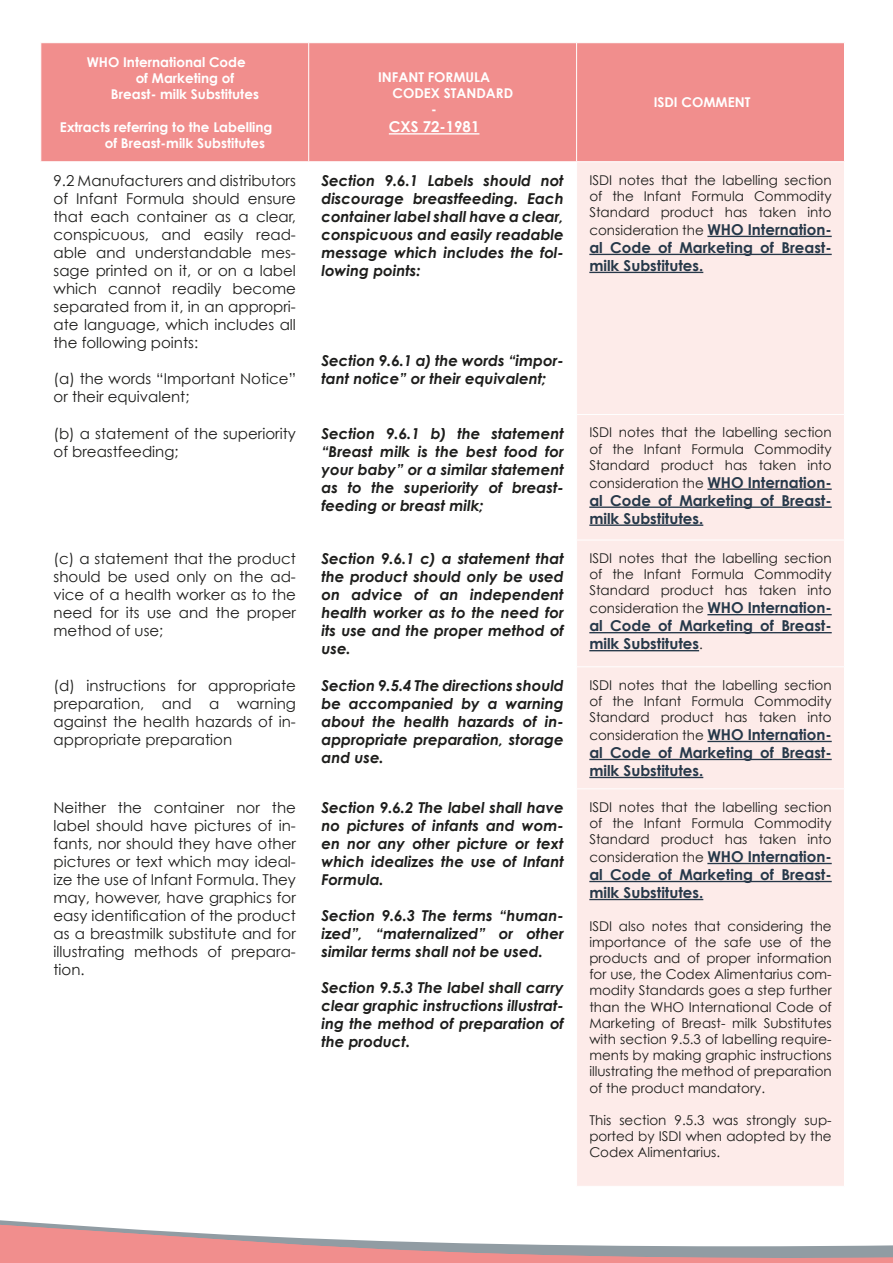
<style>
.page{position:relative;width:893px;height:1263px;background:#fff}
.page>*{position:absolute;margin:0;border:0;box-sizing:border-box;transform-origin:0 0}
.t1{font:italic 700 15px/18px "Century Gothic";color:#1d1d1b;text-align:justify}
.t2{font:15px/18px "Century Gothic";color:#1d1d1b;text-align:justify}
.t3{font:700 15px/18px "Century Gothic";color:#263849}
.t4{font:700 15px "Century Gothic";color:#fff}
.t5{font:13.5px/16.2px "Century Gothic";color:#1d1d1b;text-align:justify}
.t6{font:700 13.5px/16.2px "Century Gothic";color:#fff}
.s1{font-weight:700;font-size:15px;color:#263849}
.s2{font-weight:400;font-size:13.5px;color:#1d1d1b}
</style>
<div class="page">
<svg style="left:0;top:1225px;width:893px;height:38px"></svg>
<div style="left:42px;top:43px;width:802px;height:118px;background:#f18e8d"></div>
<div style="left:577px;top:162px;width:267px;height:1024px;background:#fdebe9"></div>
<hr style="left:308px;top:43px;width:1px;height:119px;background:#fff">
<hr style="left:576px;top:43px;width:1px;height:119px;background:#fff">
<hr style="left:577px;top:414px;width:268px;height:1px;background:#fff">
<hr style="left:577px;top:540px;width:268px;height:1px;background:#fff">
<hr style="left:577px;top:666px;width:268px;height:1px;background:#fff">
<hr style="left:577px;top:789px;width:268px;height:1px;background:#fff">
<hr style="left:389px;top:133px;width:90px;height:2px;background:#fff">
<hr style="left:707px;top:236px;width:125px;height:1px;background:#263849">
<hr style="left:589px;top:254px;width:243px;height:1px;background:#263849">
<hr style="left:589px;top:272px;width:114px;height:1px;background:#263849">
<hr style="left:707px;top:488px;width:125px;height:2px;background:#263849">
<hr style="left:589px;top:506px;width:243px;height:2px;background:#263849">
<hr style="left:589px;top:524px;width:114px;height:2px;background:#263849">
<hr style="left:707px;top:614px;width:125px;height:1px;background:#263849">
<hr style="left:589px;top:632px;width:243px;height:1px;background:#263849">
<hr style="left:589px;top:650px;width:110px;height:1px;background:#263849">
<hr style="left:707px;top:741px;width:125px;height:1px;background:#263849">
<hr style="left:589px;top:759px;width:243px;height:1px;background:#263849">
<hr style="left:589px;top:777px;width:114px;height:1px;background:#263849">
<hr style="left:707px;top:863px;width:125px;height:1px;background:#263849">
<hr style="left:589px;top:881px;width:243px;height:1px;background:#263849">
<hr style="left:589px;top:899px;width:114px;height:1px;background:#263849">
<p class="t6" style="left:87px;top:53px;width:161px">WHO International Code</p>
<p class="t6" style="left:136px;top:70px;width:100px">of Marketing of</p>
<p class="t6" style="left:111px;top:86px;width:149px">Breast- milk Substitutes</p>
<p class="t6" style="left:105px;top:118px;width:169px;text-indent:-45px">Extracts referring to the Labelling of Breast-milk Substitutes</p>
<p class="t2" style="left:54px;top:171px;width:244px">9.2 Manufacturers and distributors of Infant Formula should ensure that each container as a clear, conspicuous, and easily read&shy;able and understandable mes&shy;sage printed on it, or on a label which cannot readily become separated from it, in an appropri&shy;ate language, which includes all the following points:</p>
<p class="t2" style="left:54px;top:369px;width:244px">(a) the words “Important Notice” or their equivalent;</p>
<p class="t6" style="left:378px;top:69px;width:114px">INFANT FORMULA</p>
<p class="t6" style="left:392px;top:85px;width:122px">CODEX STANDARD</p>
<p class="t6" style="left:431px;top:101px;width:7px">-</p>
<p class="t4" style="left:389px;top:118px;width:92px">CXS 72-1981</p>
<p class="t1" style="left:321px;top:171px;width:244px">Section 9.6.1 Labels should not discourage breastfeeding. Each container label shall have a clear, conspicuous and easily readable message which includes the fol&shy;lowing points:</p>
<p class="t6" style="left:654px;top:94px;width:98px">ISDI COMMENT</p>
<p class="t5" style="left:589px;top:171px;width:244px">ISDI notes that the labelling section of the Infant Formula Commodity Standard product has taken into</p>
<p class="t5" style="left:589px;top:222px;width:244px">consideration the <span class="s1">WHO Internation-</span></p>
<p class="t3" style="left:589px;top:238px;width:244px">al Code of Marketing of Breast&shy;milk Substitutes.</p>
<p class="t1" style="left:321px;top:351px;width:244px">Section 9.6.1 a) the words “impor&shy;tant notice” or their equivalent;</p>
<p class="t2" style="left:54px;top:424px;width:244px">(b) a statement of the superiority of breastfeeding;</p>
<p class="t1" style="left:321px;top:424px;width:244px">Section 9.6.1 b) the statement “Breast milk is the best food for your baby” or a similar statement as to the superiority of breast&shy;feeding or breast milk;</p>
<p class="t5" style="left:589px;top:424px;width:244px">ISDI notes that the labelling section of the Infant Formula Commodity Standard product has taken into</p>
<p class="t5" style="left:589px;top:475px;width:244px">consideration the <span class="s1">WHO Internation-</span></p>
<p class="t3" style="left:589px;top:491px;width:244px">al Code of Marketing of Breast&shy;milk Substitutes.</p>
<p class="t2" style="left:54px;top:549px;width:244px">(c) a statement that the product should be used only on the ad&shy;vice of a health worker as to the need for its use and the proper method of use;</p>
<p class="t1" style="left:321px;top:549px;width:244px">Section 9.6.1 c) a statement that the product should only be used on advice of an independent health worker as to the need for its use and the proper method of use.</p>
<p class="t5" style="left:589px;top:550px;width:244px">ISDI notes that the labelling section of the Infant Formula Commodity Standard product has taken into</p>
<p class="t5" style="left:589px;top:600px;width:244px">consideration the <span class="s1">WHO Internation-</span></p>
<p class="t3" style="left:589px;top:616px;width:244px">al Code of Marketing of Breast&shy;milk Substitutes<span class="s2">.</span></p>
<p class="t2" style="left:54px;top:676px;width:244px">(d) instructions for appropriate preparation, and a warning against the health hazards of in&shy;appropriate preparation</p>
<p class="t1" style="left:321px;top:676px;width:244px">Section 9.5.4 The directions should be accompanied by a warning about the health hazards of in&shy;appropriate preparation, storage and use.</p>
<p class="t5" style="left:589px;top:676px;width:244px">ISDI notes that the labelling section of the Infant Formula Commodity Standard product has taken into</p>
<p class="t5" style="left:589px;top:727px;width:244px">consideration the <span class="s1">WHO Internation-</span></p>
<p class="t3" style="left:589px;top:743px;width:244px">al Code of Marketing of Breast&shy;milk Substitutes.</p>
<p class="t2" style="left:54px;top:798px;width:244px">Neither the container nor the label should have pictures of in&shy;fants, nor should they have other pictures or text which may ideal&shy;ize the use of Infant Formula. They may, however, have graphics for easy identification of the product as a breastmilk substitute and for illustrating methods of prepara&shy;tion.</p>
<p class="t1" style="left:321px;top:798px;width:244px">Section 9.6.2 The label shall have no pictures of infants and wom&shy;en nor any other picture or text which idealizes the use of Infant Formula.</p>
<p class="t1" style="left:321px;top:906px;width:244px">Section 9.6.3 The terms “human&shy;ized”, “maternalized” or other similar terms shall not be used.</p>
<p class="t1" style="left:321px;top:978px;width:244px">Section 9.5.3 The label shall carry clear graphic instructions illustrat&shy;ing the method of preparation of the product.</p>
<p class="t5" style="left:589px;top:798px;width:244px">ISDI notes that the labelling section of the Infant Formula Commodity Standard product has taken into</p>
<p class="t5" style="left:589px;top:849px;width:244px">consideration the <span class="s1">WHO Internation-</span></p>
<p class="t3" style="left:589px;top:865px;width:244px">al Code of Marketing of Breast&shy;milk Substitutes.</p>
<p class="t5" style="left:589px;top:917px;width:244px">ISDI also notes that considering the importance of the safe use of the products and of proper information for use, the Codex Alimentarius com&shy;modity Standards goes a step further than the WHO International Code of Marketing of Breast- milk Substitutes with section 9.5.3 of labelling require&shy;ments by making graphic instructions illustrating the method of preparation of the product mandatory.</p>
<p class="t5" style="left:589px;top:1112px;width:244px">This section 9.5.3 was strongly sup&shy;ported by ISDI when adopted by the Codex Alimentarius.</p>
</div>
